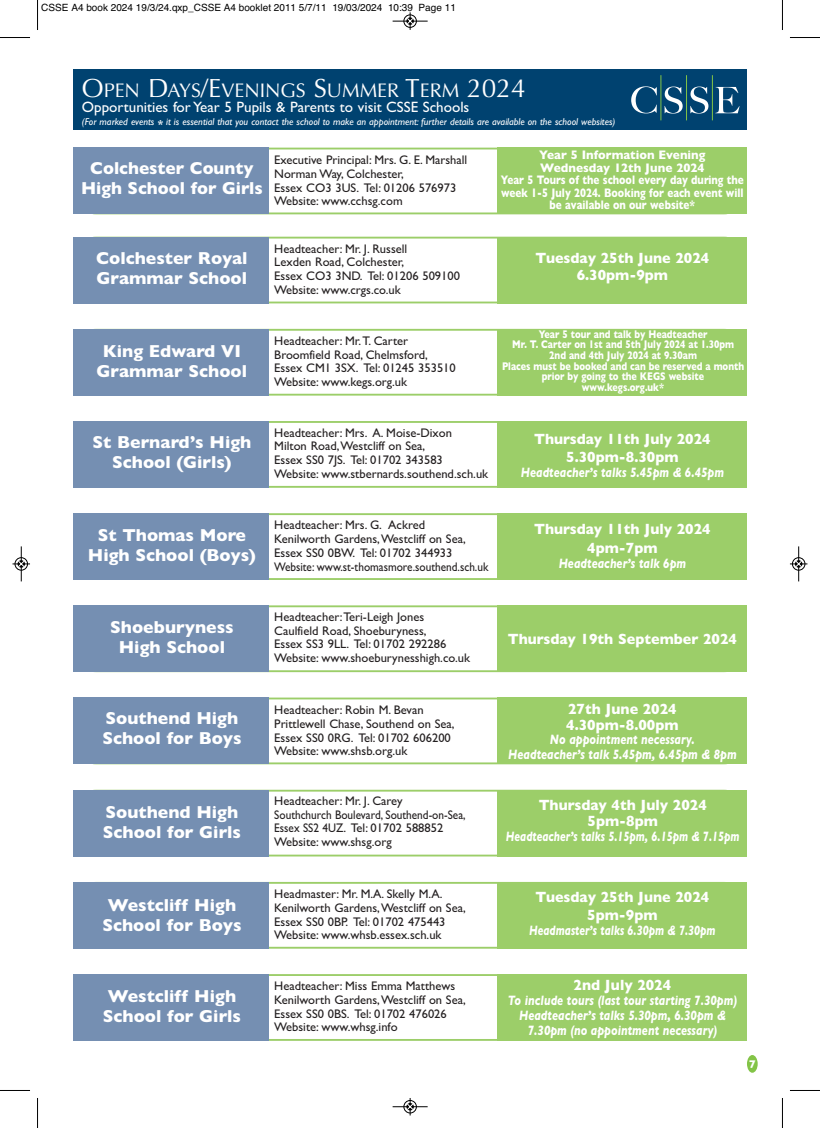
<style>
.page{position:relative;width:820px;height:1128px;background:#fff}
.page>*{position:absolute;margin:0;border:0;box-sizing:border-box;transform-origin:0 0}
.t1{font:19.75px "Optima";color:#fff}
.t2{font:700 17.5px/20px "Gill Sans";color:#fff;text-align:center}
.t3{font:700 15px/16.2px "Gill Sans";color:#fff;text-align:center;scale:.95 1}
.t4{font:15px "Gill Sans";color:#fff}
.t5{font:italic 700 13.75px/15px "Gill Sans";color:#fff;text-align:center;scale:.8 1}
.t6{font:italic 700 13.75px "Gill Sans";color:#fff;scale:.75 1}
.t7{font:12.5px/13.8px "Gill Sans";color:#231f20}
.t8{font:700 12.5px/12.5px "Gill Sans";color:#fff;text-align:center;scale:.95 1}
.t9{font:700 11.25px/10.6px "Gill Sans";color:#fff;text-align:center;scale:.8 1}
.t10{font:700 11.25px "Gill Sans";color:#fff}
.t11{font:italic 10px "Gill Sans";color:#fff}
.t12{font:10px "Helvetica";color:#000}
.s1{font-size:26.25px}
.s2{font-weight:700}
</style>
<div class="page">
<svg style="left:746px;top:1054px;width:11px;height:18px"></svg>
<div style="left:73px;top:69px;width:673px;height:61px;background:#004270"></div>
<svg style="left:269px;top:148px;width:228px;height:66px"></svg>
<div style="left:497px;top:148px;width:249px;height:66px;background:#9cce69"></div>
<div style="left:73px;top:148px;width:196px;height:66px;background:#758fb2"></div>
<svg style="left:269px;top:237px;width:228px;height:66px"></svg>
<div style="left:497px;top:237px;width:249px;height:66px;background:#9cce69"></div>
<div style="left:73px;top:237px;width:196px;height:66px;background:#758fb2"></div>
<svg style="left:269px;top:329px;width:228px;height:66px"></svg>
<div style="left:497px;top:329px;width:249px;height:66px;background:#9cce69"></div>
<div style="left:73px;top:329px;width:196px;height:66px;background:#758fb2"></div>
<svg style="left:269px;top:421px;width:228px;height:67px"></svg>
<div style="left:497px;top:421px;width:249px;height:67px;background:#9cce69"></div>
<div style="left:73px;top:421px;width:196px;height:67px;background:#758fb2"></div>
<svg style="left:269px;top:513px;width:228px;height:67px"></svg>
<div style="left:497px;top:513px;width:249px;height:67px;background:#9cce69"></div>
<div style="left:73px;top:513px;width:196px;height:67px;background:#758fb2"></div>
<svg style="left:269px;top:605px;width:228px;height:67px"></svg>
<div style="left:497px;top:605px;width:249px;height:67px;background:#9cce69"></div>
<div style="left:73px;top:605px;width:196px;height:67px;background:#758fb2"></div>
<svg style="left:269px;top:697px;width:228px;height:67px"></svg>
<div style="left:497px;top:697px;width:249px;height:67px;background:#9cce69"></div>
<div style="left:73px;top:697px;width:196px;height:67px;background:#758fb2"></div>
<svg style="left:269px;top:789px;width:228px;height:67px"></svg>
<div style="left:497px;top:789px;width:249px;height:67px;background:#9cce69"></div>
<div style="left:73px;top:789px;width:196px;height:67px;background:#758fb2"></div>
<svg style="left:269px;top:881px;width:228px;height:67px"></svg>
<div style="left:497px;top:881px;width:249px;height:67px;background:#9cce69"></div>
<div style="left:73px;top:881px;width:196px;height:67px;background:#758fb2"></div>
<svg style="left:269px;top:974px;width:228px;height:66px"></svg>
<div style="left:497px;top:974px;width:249px;height:66px;background:#9cce69"></div>
<div style="left:73px;top:974px;width:196px;height:66px;background:#758fb2"></div>
<svg style="left:631px;top:86px;width:25px;height:27px"></svg>
<svg style="left:664px;top:87px;width:18px;height:26px"></svg>
<svg style="left:690px;top:87px;width:18px;height:26px"></svg>
<svg style="left:715px;top:87px;width:24px;height:26px"></svg>
<hr style="left:660px;top:75px;width:1px;height:45px;background:#83c447">
<hr style="left:686px;top:75px;width:1px;height:45px;background:#83c447">
<hr style="left:711px;top:75px;width:1px;height:45px;background:#83c447">
<hr style="left:37px;top:0;width:1px;height:30px;background:#000">
<hr style="left:0;top:37px;width:30px;height:1px;background:#000">
<hr style="left:781px;top:0;width:1px;height:30px;background:#000">
<hr style="left:789px;top:37px;width:30px;height:1px;background:#000">
<hr style="left:37px;top:1097px;width:1px;height:30px;background:#000">
<hr style="left:0;top:1090px;width:30px;height:1px;background:#000">
<hr style="left:781px;top:1097px;width:1px;height:30px;background:#000">
<hr style="left:789px;top:1090px;width:30px;height:1px;background:#000">
<div style="left:403px;top:14px;width:13px;height:14px;border:1px solid #fff;border-radius:50%"></div>
<hr style="left:392px;top:21px;width:35px;height:1px;background:#000">
<div style="left:403px;top:15px;width:13px;height:13px;border:1px solid #000;border-radius:50%"></div>
<svg style="left:407px;top:12px;width:6px;height:18px"></svg>
<div style="left:403px;top:1099px;width:13px;height:14px;border:1px solid #fff;border-radius:50%"></div>
<hr style="left:392px;top:1106px;width:35px;height:1px;background:#000">
<div style="left:403px;top:1100px;width:13px;height:13px;border:1px solid #000;border-radius:50%"></div>
<svg style="left:407px;top:1098px;width:6px;height:17px"></svg>
<hr style="left:21px;top:546px;width:1px;height:35px;background:#000">
<div style="left:15px;top:557px;width:13px;height:13px;border:1px solid #000;border-radius:50%"></div>
<svg style="left:12px;top:560px;width:18px;height:7px"></svg>
<hr style="left:798px;top:546px;width:1px;height:35px;background:#000">
<div style="left:791px;top:557px;width:13px;height:13px;border:1px solid #000;border-radius:50%"></div>
<svg style="left:790px;top:560px;width:17px;height:7px"></svg>
<p class="t12" style="left:41px;top:2px;width:416px">cSSe a4 book 2024 19/3/24.qxp_cSSe a4 booklet 2011 5/7/11 19/03/2024 10:39 page 11</p>
<h1 class="t1" style="left:82px;top:79px;width:445px"><span class="s1">O</span>PEN <span class="s1">D</span>AYS<span class="s1">/E</span>VENINGS <span class="s1">S</span>UMMER <span class="s1">T</span>ERM <span class="s1">2024</span></h1>
<p class="t4" style="left:82px;top:98px;width:389px">Opportunities for Year 5 Pupils &amp; Parents to visit CSSE Schools</p>
<p class="t11" style="left:82px;top:115px;width:535px">(For marked events <span class="s2">*</span> it is essential that you contact the school to make an appointment: further details are available on the school websites)</p>
<h2 class="t2" style="left:81px;top:158px;width:183px">Colchester County<br>High School for Girls</h2>
<p class="t7" style="left:274px;top:153px;width:194px">Executive Principal: Mrs. G. E. Marshall<br>Norman Way, Colchester,<br>Essex CO3 3US. Tel: 01206 576973<br>Website: www.cchsg.com</p>
<p class="t8" style="left:500px;top:148px;width:257px">Year 5 Information Evening<br>Wednesday 12th June 2024<br>Year 5 Tours of the school every day during the week 1-5 July 2024. Booking for each event will be available on our website*</p>
<h2 class="t2" style="left:96px;top:248px;width:153px;text-align:left">Colchester Royal<br>Grammar School</h2>
<p class="t7" style="left:274px;top:241px;width:187px">Headteacher: Mr. J. Russell<br>Lexden Road, Colchester,<br>Essex CO3 3ND. Tel: 01206 509100<br>Website: www.crgs.co.uk</p>
<p class="t3" style="left:535px;top:250px;width:184px">Tuesday 25th June 2024<br>6.30pm-9pm</p>
<h2 class="t2" style="left:97px;top:340px;width:152px">King Edward VI<br>Grammar School</h2>
<p class="t7" style="left:274px;top:334px;width:183px">Headteacher: Mr.T. Carter<br>Broomfield Road, Chelmsford,<br>Essex CM1 3SX. Tel: 01245 353510<br>Website: www.kegs.org.uk</p>
<p class="t9" style="left:501px;top:328px;width:304px">Year 5 tour and talk by Headteacher<br>Mr. T. Carter on 1st and 5th July 2024 at 1.30pm<br>2nd and 4th July 2024 at 9.30am<br>Places must be booked and can be reserved a month prior by going to the KEGS website www.kegs.org.uk*</p>
<h2 class="t2" style="left:92px;top:431px;width:160px">St Bernard’s High<br>School (Girls)</h2>
<p class="t7" style="left:274px;top:425px;width:215px">Headteacher: Mrs. A. Moise-Dixon<br>Milton Road,Westcliff on Sea,<br>Essex SS0 7JS. Tel: 01702 343583<br>Website: www.stbernards.southend.sch.uk</p>
<p class="t3" style="left:534px;top:429px;width:187px;line-height:18px">Thursday 11th July 2024<br>5.30pm-8.30pm</p>
<p class="t5" style="left:520px;top:464px;width:255px">Headteacher’s talks 5.45pm &amp; 6.45pm</p>
<h2 class="t2" style="left:88px;top:525px;width:170px">St Thomas More<br>High School (Boys)</h2>
<p class="t7" style="left:274px;top:518px;width:215px">Headteacher: Mrs. G. Ackred<br>Kenilworth Gardens,Westcliff on Sea, Essex SS0 0BW. Tel: 01702 344933<br>Website: www.st-thomasmore.southend.sch.uk</p>
<p class="t3" style="left:534px;top:520px;width:187px;line-height:18px">Thursday 11th July 2024<br>4pm-7pm</p>
<p class="t5" style="left:558px;top:555px;width:161px">Headteacher’s talk 6pm</p>
<h2 class="t2" style="left:110px;top:617px;width:125px">Shoeburyness<br>High School</h2>
<p class="t7" style="left:274px;top:609px;width:197px">Headteacher:Teri-Leigh Jones Caulfield Road, Shoeburyness,<br>Essex SS3 9LL. Tel: 01702 292286<br>Website: www.shoeburynesshigh.co.uk</p>
<p class="t3" style="left:507px;top:630px;width:243px">Thursday 19th September 2024</p>
<h2 class="t2" style="left:102px;top:708px;width:141px;text-align:left">Southend High<br>School for Boys</h2>
<p class="t7" style="left:274px;top:703px;width:182px">Headteacher: Robin M. Bevan<br>Prittlewell Chase, Southend on Sea,<br>Essex SS0 0RG. Tel: 01702 606200<br>Website: www.shsb.org.uk</p>
<p class="t3" style="left:566px;top:700px;width:120px;text-align:left">27th June 2024<br>4.30pm-8.00pm</p>
<p class="t5" style="left:508px;top:732px;width:287px;line-height:14.4px">No appointment necessary.<br>Headteacher’s talk 5.45pm, 6.45pm &amp; 8pm</p>
<h2 class="t2" style="left:103px;top:801px;width:139px;text-align:left">Southend High<br>School for Girls</h2>
<p class="t7" style="left:274px;top:793px;width:193px">Headteacher: Mr. J. Carey<br>Southchurch Boulevard, Southend-on-Sea,<br>Essex SS2 4UZ. Tel: 01702 588852<br>Website: www.shsg.org</p>
<p class="t3" style="left:538px;top:796px;width:178px">Thursday 4th July 2024<br>5pm-8pm</p>
<p class="t6" style="left:505px;top:828px;width:313px">Headteacher’s talks 5.15pm, 6.15pm &amp; 7.15pm</p>
<h2 class="t2" style="left:102px;top:894px;width:141px">Westcliff High<br>School for Boys</h2>
<p class="t7" style="left:274px;top:886px;width:193px">Headmaster: Mr. M.A. Skelly M.A.<br>Kenilworth Gardens,Westcliff on Sea, Essex SS0 0BP. Tel: 01702 475443<br>Website: www.whsb.essex.sch.uk</p>
<p class="t3" style="left:535px;top:887px;width:184px;line-height:18px">Tuesday 25th June 2024<br>5pm-9pm</p>
<p class="t6" style="left:529px;top:921px;width:250px">Headmaster’s talks 6.30pm &amp; 7.30pm</p>
<h2 class="t2" style="left:103px;top:985px;width:139px;text-align:left">Westcliff High<br>School for Girls</h2>
<p class="t7" style="left:274px;top:978px;width:193px">Headteacher: Miss Emma Matthews<br>Kenilworth Gardens,Westcliff on Sea,<br>Essex SS0 0BS. Tel: 01702 476026<br>Website: www.whsg.info</p>
<p class="t3" style="left:573px;top:976px;width:104px">2nd July 2024</p>
<p class="t5" style="left:507px;top:992px;width:287px">To include tours (last tour starting 7.30pm)<br>Headteacher’s talks 5.30pm, 6.30pm &amp;<br>7.30pm (no appointment necessary)</p>
<p class="t10" style="left:748px;top:1057px;width:8px">7</p>
</div>
